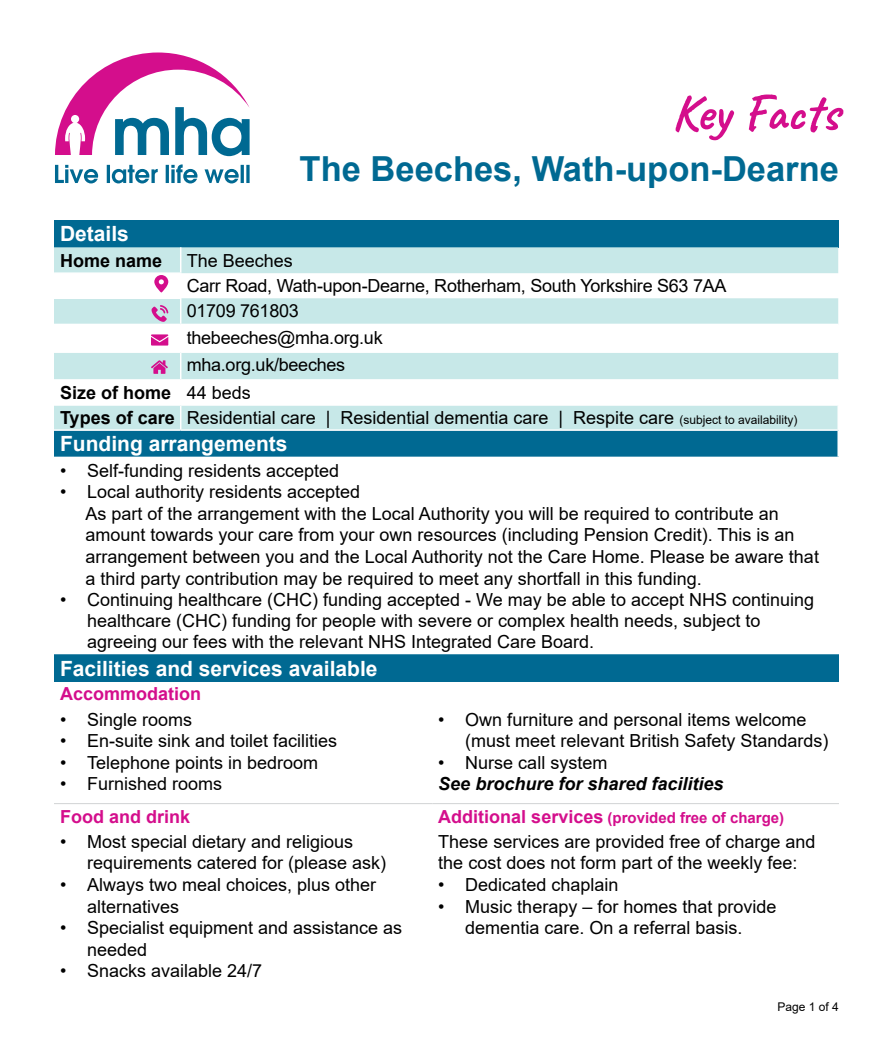
<style>
.page{position:relative;width:893px;height:1063px;background:#fff}
.page>*{position:absolute;margin:0;border:0;box-sizing:border-box;transform-origin:0 0}
.t1{font:51px "Caveat";color:#d40e8c}
.t2{font:700 34.5px "Arial";color:#006992}
.t3{font:700 21px "Arial";color:#fff}
.t4{font:18px/21.6px "Arial";color:#000}
.t5{font:italic 700 18px "Arial";color:#000}
.t6{font:700 18px "Arial";color:#d40e8c}
.t7{font:700 18px "Arial";color:#000}
.t8{font:700 15px "Arial";color:#d40e8c}
.t9{font:12px "Arial";color:#000}
.s1{font-weight:400}
.s2{font-weight:700}
.s3{font-size:12px}
.s4{font-size:18px}
</style>
<div class="page">
<div style="left:54px;top:655px;width:785px;height:27px;background:#006992"></div>
<hr style="left:54px;top:803px;width:378px;height:1px;background:#d1d3d4">
<hr style="left:432px;top:803px;width:407px;height:1px;background:#d1d3d4">
<svg style="left:55px;top:164px;width:195px;height:19px"></svg>
<svg style="left:55px;top:53px;width:195px;height:103px"></svg>
<div style="left:54px;top:220px;width:784px;height:27px;background:#006992"></div>
<div style="left:54px;top:430px;width:784px;height:27px;background:#006992"></div>
<hr style="left:837px;top:431px;width:2px;height:26px;background:#fff">
<hr style="left:54px;top:429px;width:127px;height:2px;background:#fff">
<hr style="left:181px;top:429px;width:658px;height:2px;background:#fff">
<svg style="left:54px;top:247px;width:784px;height:183px"></svg>
<h1 class="t1" style="left:672px;top:80px;width:169px">Key Facts</h1>
<h2 class="t2" style="left:300px;top:145px;width:541px">The Beeches, Wath-upon-Dearne</h2>
<p class="t3" style="left:60px;top:219px;width:70px">Details</p>
<p class="t7" style="left:60px;top:248px;width:104px">Home name</p>
<p class="t4" style="left:187px;top:250px;width:108px">The Beeches</p>
<p class="t4" style="left:187px;top:275px;width:541px">Carr Road, Wath-upon-Dearne, Rotherham, South Yorkshire S63 7AA</p>
<p class="t4" style="left:187px;top:300px;width:114px">01709 761803</p>
<p class="t4" style="left:187px;top:326px;width:197px">thebeeches@mha.org.uk</p>
<p class="t4" style="left:187px;top:354px;width:160px">mha.org.uk/beeches</p>
<p class="t7" style="left:60px;top:380px;width:192px">Size of home <span class="s1">44 beds</span></p>
<p class="t4" style="left:60px;top:407px;width:739px"><span class="s2">Types of care</span> Residential care | Residential dementia care | Respite care <span class="s3">(subject to availability)</span></p>
<p class="t3" style="left:60px;top:429px;width:229px">Funding arrangements</p>
<p class="t4" style="left:60px;top:459px;width:281px">• Self-funding residents accepted</p>
<p class="t4" style="left:86px;top:481px;width:735px;text-indent:-26px">• Local authority residents accepted<br>As part of the arrangement with the Local Authority you will be required to contribute an amount towards your care from your own resources (including Pension Credit). This is an arrangement between you and the Local Authority not the Care Home. Please be aware that a third party contribution may be required to meet any shortfall in this funding.</p>
<p class="t4" style="left:87px;top:589px;width:729px;line-height:21px;text-indent:-27px">• Continuing healthcare (CHC) funding accepted - We may be able to accept NHS continuing healthcare (CHC) funding for people with severe or complex health needs, subject to agreeing our fees with the relevant NHS Integrated Care Board.</p>
<p class="t3" style="left:60px;top:654px;width:319px">Facilities and services available</p>
<p class="t6" style="left:60px;top:681px;width:143px">Accommodation</p>
<p class="t4" style="left:60px;top:708px;width:134px">• Single rooms</p>
<p class="t4" style="left:60px;top:730px;width:279px">• En-suite sink and toilet facilities</p>
<p class="t4" style="left:60px;top:752px;width:260px">• Telephone points in bedroom</p>
<p class="t4" style="left:60px;top:773px;width:164px">• Furnished rooms</p>
<p class="t4" style="left:465px;top:708px;width:365px;text-indent:-27px">• Own furniture and personal items welcome (must meet relevant British Safety Standards)</p>
<p class="t4" style="left:438px;top:752px;width:171px">• Nurse call system</p>
<p class="t5" style="left:438px;top:772px;width:287px">See brochure for shared facilities</p>
<p class="t6" style="left:60px;top:804px;width:132px">Food and drink</p>
<p class="t8" style="left:438px;top:807px;width:347px"><span class="s4">Additional services</span> (provided free of charge)</p>
<p class="t4" style="left:87px;top:831px;width:301px;text-indent:-27px">• Most special dietary and religious requirements catered for (please ask)</p>
<p class="t4" style="left:87px;top:874px;width:291px;text-indent:-27px">• Always two meal choices, plus other alternatives</p>
<p class="t4" style="left:87px;top:917px;width:317px;text-indent:-27px">• Specialist equipment and assistance as needed</p>
<p class="t4" style="left:60px;top:960px;width:204px">• Snacks available 24/7</p>
<p class="t4" style="left:438px;top:831px;width:379px">These services are provided free of charge and the cost does not form part of the weekly fee:</p>
<p class="t4" style="left:438px;top:874px;width:182px">• Dedicated chaplain</p>
<p class="t4" style="left:438px;top:895px;width:340px;text-align:center">• Music therapy – for homes that provide dementia care. On a referral basis.</p>
<p class="t9" style="left:778px;top:999px;width:63px">Page 1 of 4</p>
</div>
